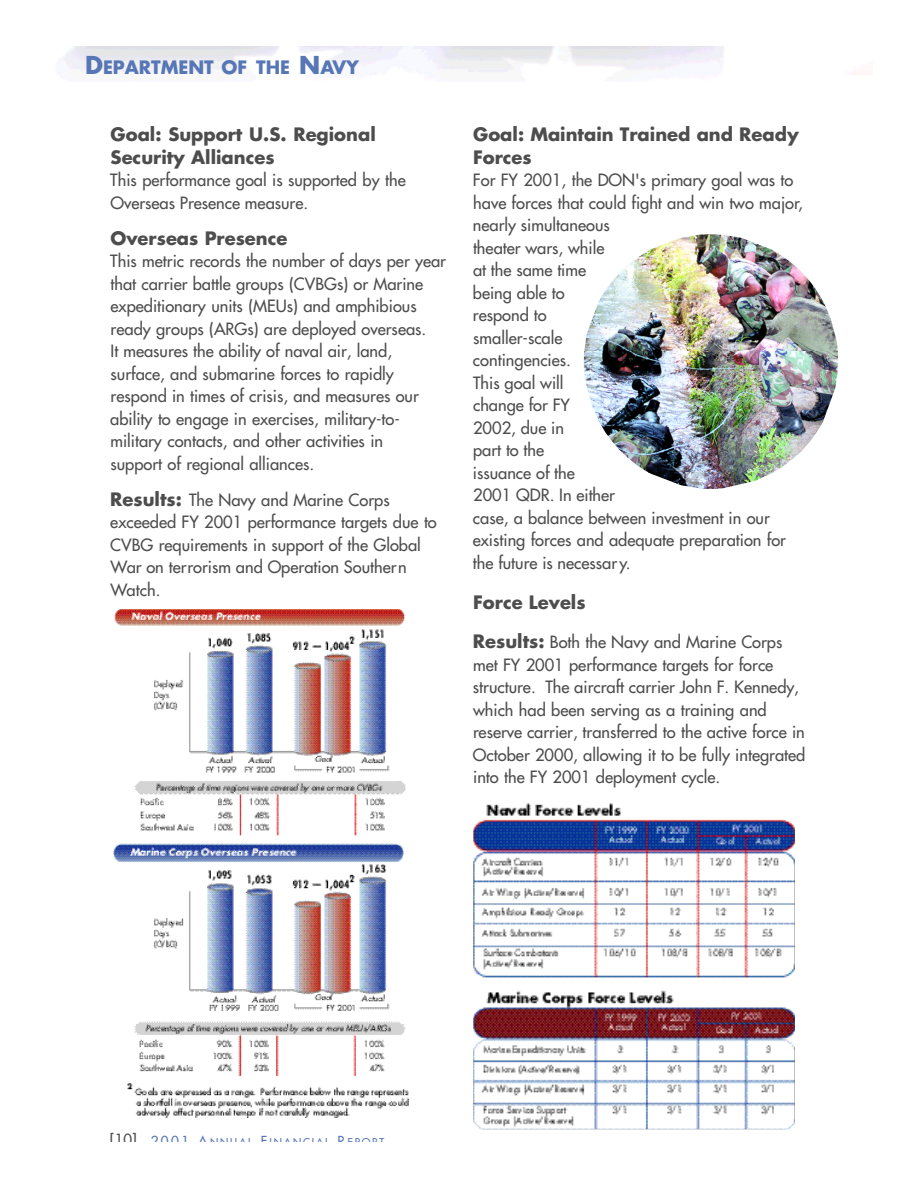
<style>
.page{position:relative;width:918px;height:1188px;background:#fff}
.page>*{position:absolute;margin:0;border:0;box-sizing:border-box;transform-origin:0 0}
.t1{font:700 18px/22.5px "Futura";color:#4d4d4d}
.t2{font:700 18px "Futura";color:#5676b6}
.t3{font:16.5px/22.5px "Futura";color:#4d4d4d}
.t4{font:10.5px "Futura";color:#5676b6}
.s1{font-size:24px}
.s2{font-weight:700;font-size:18px}
.s3{font-size:15px;color:#4d4d4d}
.s4{font-size:13.5px}
</style>
<div class="page">
<img style="left:113px;top:609px;width:295px;height:509px">
<img style="left:584px;top:234px;width:254px;height:255px">
<img style="left:474px;top:803px;width:321px;height:326px">
<p class="t2" style="left:85px;top:59px;width:275px"><span class="s1">D</span>EPARTMENT OF THE <span class="s1">N</span>AVY</p>
<p class="t1" style="left:111px;top:125px;width:267px">Goal: Support U.S. Regional<br>Security Alliances</p>
<p class="t3" style="left:110px;top:170px;width:297px">This performance goal is supported by the<br>Overseas Presence measure.</p>
<p class="t1" style="left:110px;top:228px;width:179px">Overseas Presence</p>
<p class="t3" style="left:110px;top:251px;width:337px">This metric records the number of days per year that carrier battle groups (CVBGs) or Marine expeditionary units (MEUs) and amphibious ready groups (ARGs) are deployed overseas.<br>It measures the ability of naval air, land, surface, and submarine forces to rapidly respond in times of crisis, and measures our ability to engage in exercises, military-to&shy;military contacts, and other activities in<br>support of regional alliances.</p>
<p class="t3" style="left:110px;top:489px;width:328px"><span class="s2">Results:</span> The Navy and Marine Corps exceeded FY 2001 performance targets due to CVBG requirements in support of the Global War on terrorism and Operation Southern Watch.</p>
<p class="t1" style="left:473px;top:125px;width:327px">Goal: Maintain Trained and Ready<br>Forces</p>
<p class="t3" style="left:473px;top:170px;width:332px">For FY 2001, the DON's primary goal was to have forces that could fight and win two major, nearly simultaneous<br>theater wars, while<br>at the same time<br>being able to<br>respond to<br>smaller-scale<br>contingencies.<br>This goal will<br>change for FY<br>2002, due in<br>part to the<br>issuance of the<br>2001 QDR. In either<br>case, a balance between investment in our existing forces and adequate preparation for the future is necessar y.</p>
<p class="t1" style="left:473px;top:593px;width:114px">Force Levels</p>
<p class="t3" style="left:473px;top:632px;width:334px"><span class="s2">Results:</span> Both the Navy and Marine Corps met FY 2001 performance targets for force structure. The aircraft carrier John F. Kennedy, which had been serving as a training and reserve carrier, transferred to the active force in October 2000, allowing it to be fully integrated into the FY 2001 deployment cycle.</p>
<p class="t4" style="left:110px;top:1137px;width:276px"><span class="s3">[10]</span> <span class="s4">2001 A</span>N N U A L <span class="s4">F</span>I N A N C I A L <span class="s4">R</span>E P O RT</p>
</div>
